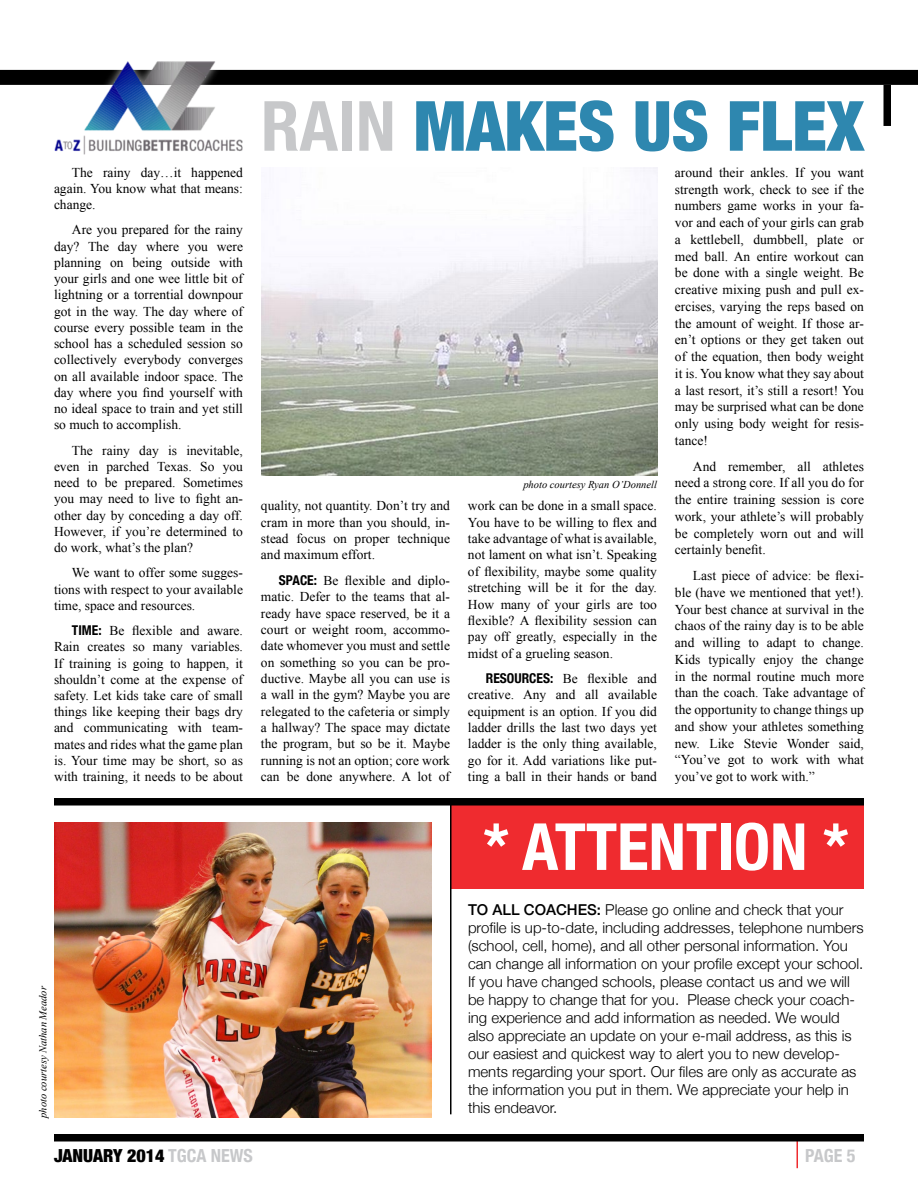
<style>
.page{position:relative;width:918px;height:1188px;background:#fff}
.page>*{position:absolute;margin:0;border:0;box-sizing:border-box;transform-origin:0 0}
.t1{font:900 condensed 69.3px "Helvetica Neue";color:#2e87af}
.t2{font:700 condensed 65.1px "Helvetica Neue";color:#fff}
.t3{font:900 condensed 18px "Helvetica Neue";color:#000}
.t4{font:700 condensed 18px "Helvetica Neue";color:#c7c8ca}
.t5{font:300 15px/18px "Helvetica Neue";color:#000}
.t6{font:13.5px/16.8px "Times New Roman";color:#000;text-align:justify}
.t7{font:italic 10.5px "Times New Roman";color:#000}
.s1{font-family:"Helvetica Neue";font-weight:700;font-stretch:condensed}
.s2{font-weight:700;color:#c7c8ca}
.s3{font-weight:500}
</style>
<div class="page">
<div style="left:0;top:70px;width:918px;height:15px;background:#000"></div>
<hr style="left:796px;top:1138px;width:2px;height:30px;background:#ef2b2f">
<div style="left:54px;top:1134px;width:810px;height:8px;background:#000"></div>
<div style="left:46px;top:52px;width:205px;height:110px;background:#fff"></div>
<img style="left:54px;top:62px;width:189px;height:92px">
<img style="left:261px;top:167px;width:396px;height:309px">
<div style="left:884px;top:85px;width:7px;height:41px;background:#000"></div>
<div style="left:450px;top:801px;width:414px;height:88px;background:#ef2b2f"></div>
<div style="left:54px;top:798px;width:810px;height:8px;background:#000"></div>
<hr style="left:450px;top:802px;width:2px;height:312px;background:#000">
<img style="left:54px;top:823px;width:377px;height:295px">
<p class="t6" style="left:54px;top:164px;width:191px;line-height:16.2px;text-indent:18px">The rainy day…it happened again. You know what that means: change.</p>
<p class="t6" style="left:54px;top:222px;width:191px;line-height:16.2px;text-indent:18px">Are you prepared for the rainy day? The day where you were planning on being outside with your girls and one wee little bit of lightning or a torrential downpour got in the way. The day where of course every possible team in the school has a scheduled session so collectively everybody converges on all available indoor space. The day where you find yourself with no ideal space to train and yet still so much to accomplish.</p>
<p class="t6" style="left:54px;top:442px;width:191px;line-height:16.2px;text-indent:18px">The rainy day is inevitable, even in parched Texas. So you need to be prepared. Sometimes you may need to live to fight an&shy;other day by conceding a day off.<br>However, if you’re determined to do work, what’s the plan?</p>
<p class="t6" style="left:54px;top:564px;width:191px;line-height:16.2px;text-indent:18px">We want to offer some sugges&shy;tions with respect to your available time, space and resources.</p>
<p class="t6" style="left:54px;top:622px;width:191px;line-height:16.2px;text-indent:18px"><span class="s1">TIME:</span> Be flexible and aware.<br>Rain creates so many variables.<br>If training is going to happen, it shouldn’t come at the expense of safety. Let kids take care of small things like keeping their bags dry and communicating with team&shy;mates and rides what the game plan is. Your time may be short, so as with training, it needs to be about</p>
<p class="t7" style="left:36px;top:1118px;width:133px;rotate:-90deg">photo courtesy Nathan Meador</p>
<h1 class="t1" style="left:261px;top:69px;width:605px"><span class="s2">RAIN</span> MAKES US FLEX</h1>
<p class="t6" style="left:261px;top:497px;width:191px;line-height:16.4px">quality, not quantity. Don’t try and cram in more than you should, in&shy;stead focus on proper technique and maximum effort.</p>
<p class="t6" style="left:261px;top:572px;width:191px;line-height:16.4px;text-indent:18px"><span class="s1">SPACE:</span> Be flexible and diplo&shy;matic. Defer to the teams that al&shy;ready have space reserved, be it a court or weight room, accommo&shy;date whomever you must and settle on something so you can be pro&shy;ductive. Maybe all you can use is a wall in the gym? Maybe you are relegated to the cafeteria or simply a hallway? The space may dictate the program, but so be it. Maybe running is not an option; core work can be done anywhere. A lot of</p>
<p class="t7" style="left:523px;top:477px;width:135px">photo courtesy Ryan O’Donnell</p>
<p class="t6" style="left:468px;top:497px;width:191px;line-height:16.4px">work can be done in a small space.<br>You have to be willing to flex and take advantage of what is available, not lament on what isn’t. Speaking of flexibility, maybe some quality stretching will be it for the day.<br>How many of your girls are too flexible? A flexibility session can pay off greatly, especially in the midst of a grueling season.</p>
<p class="t6" style="left:468px;top:670px;width:191px;line-height:16.4px;text-indent:18px"><span class="s1">RESOURCES:</span> Be flexible and creative. Any and all available equipment is an option. If you did ladder drills the last two days yet ladder is the only thing available, go for it. Add variations like put&shy;ting a ball in their hands or band</p>
<p class="t6" style="left:675px;top:164px;width:191px">around their ankles. If you want strength work, check to see if the numbers game works in your fa&shy;vor and each of your girls can grab a kettlebell, dumbbell, plate or med ball. An entire workout can be done with a single weight. Be creative mixing push and pull ex&shy;ercises, varying the reps based on the amount of weight. If those ar&shy;en’t options or they get taken out of the equation, then body weight it is. You know what they say about a last resort, it’s still a resort! You may be surprised what can be done only using body weight for resis&shy;tance!</p>
<p class="t6" style="left:675px;top:457px;width:191px;text-indent:18px">And remember, all athletes need a strong core. If all you do for the entire training session is core work, your athlete’s will probably be completely worn out and will certainly benefit.</p>
<p class="t6" style="left:675px;top:567px;width:191px;text-indent:18px">Last piece of advice: be flexi&shy;ble (have we mentioned that yet!).<br>Your best chance at survival in the chaos of the rainy day is to be able and willing to adapt to change.<br>Kids typically enjoy the change in the normal routine much more than the coach. Take advantage of the opportunity to change things up and show your athletes something new. Like Stevie Wonder said, “You’ve got to work with what you’ve got to work with.”</p>
<h2 class="t2" style="left:483px;top:793px;width:367px">* ATTENTION *</h2>
<p class="t5" style="left:468px;top:899px;width:397px"><span class="s3">TO ALL COACHES:</span> Please go online and check that your profile is up-to-date, including addresses, telephone numbers (school, cell, home), and all other personal information. You can change all information on your profile except your school.<br>If you have changed schools, please contact us and we will be happy to change that for you. Please check your coach&shy;ing experience and add information as needed. We would also appreciate an update on your e-mail address, as this is our easiest and quickest way to alert you to new develop&shy;ments regarding your sport. Our files are only as accurate as the information you put in them. We appreciate your help in this endeavor.</p>
<h3 class="t3" style="left:54px;top:1141px;width:200px">JANUARY 2014 <span class="s2">TGCA NEWS</span></h3>
<h3 class="t4" style="left:805px;top:1141px;width:52px">PAGE 5</h3>
</div>
